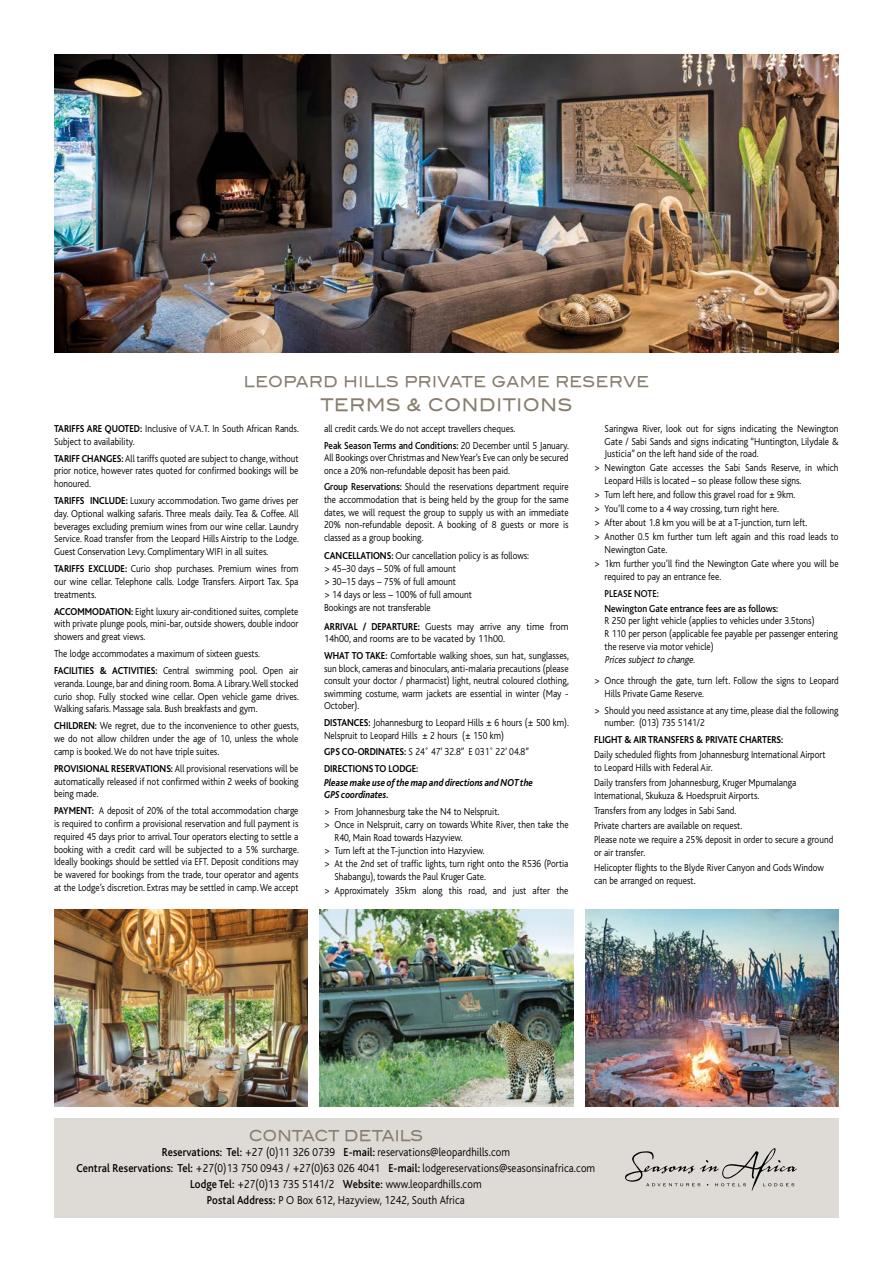
<style>
.page{position:relative;width:893px;height:1263px;background:#fff}
.page>*{position:absolute;margin:0;border:0;box-sizing:border-box;transform-origin:0 0}
.t1{font:17.25px "Blair Md ITCTT Medium";letter-spacing:.05em;color:#887e70;scale:.9 1}
.t2{font:15px "Blair Md ITCTT Medium";letter-spacing:.04em;color:#887e70;scale:.9 1}
.t3{font:15px "Blair Md ITCTT Medium";letter-spacing:-.005em;color:#887e70;scale:.9 1}
.t4{font:300 12px/15.8px "Bliss";letter-spacing:.01em;color:#000;text-align:center;scale:.9 1}
.t5{font:300 10.5px/12.8px "Bliss";color:#000;scale:.88 1}
.t6{font:300 10.5px/12.8px "Bliss";color:#000;text-align:justify;scale:.89 1}
.t7{font:700 10.5px/16.8px "Bliss";color:#000;scale:.88 1}
.t8{font:300 10.5px/12.6px "Bliss";color:#000;scale:.93 1}
.t9{font:italic 700 10.5px/12.5px "Bliss";color:#000;scale:.88 1}
.t10{font:500 10.5px/14.9px "Bliss";color:#000;scale:.88 1}
.t11{font:italic 300 10.5px "Bliss";color:#000;scale:.88 1}
.s1{font-weight:700}
.s2{font-weight:500}
.s3{font-weight:300}
</style>
<div class="page">
<img style="left:54px;top:54px;width:785px;height:299px">
<img style="left:319px;top:909px;width:254px;height:197px">
<img style="left:585px;top:909px;width:254px;height:197px">
<img style="left:54px;top:909px;width:254px;height:197px">
<div style="left:54px;top:1118px;width:785px;height:99px;background:#dedad6"></div>
<svg style="left:625px;top:1148px;width:172px;height:43px"></svg>
<h2 class="t2" style="left:244px;top:373px;width:452px">LEOPARD HILLS PRIVATE GAME RESERVE</h2>
<h1 class="t1" style="left:320px;top:394px;width:282px">TERMS &amp; CONDITIONS</h1>
<p class="t5" style="left:54px;top:422px;width:280px"><span class="s1">TARIFFS ARE QUOTED:</span> Inclusive of V.A.T. In South African Rands.<br>Subject to availability.</p>
<p class="t5" style="left:54px;top:452px;width:279px;text-align:justify"><span class="s1">TARIFF CHANG ES:</span> All tariffs quoted are subject to change, without prior notice, however rates quoted for confirmed bookings will be honoured.</p>
<p class="t7" style="left:54px;top:492px;width:26px">TARIFFS</p>
<p class="t5" style="left:54px;top:494px;width:280px;text-align:justify;text-indent:36px"><span class="s1">INCLUDE:</span> Luxury accommodation. Two game drives per day. Optional walking safaris. Three meals daily. Tea &amp; Coffee. All beverages excluding premium wines from our wine cellar. Laundry Service. Road transfer from the Leopard Hills Airstrip to the Lodge.<br>Guest Conservation Levy. Complimentary WIFI in all suites.</p>
<p class="t5" style="left:54px;top:562px;width:279px;text-align:justify"><span class="s1">TARIFFS EXCLUDE:</span> Curio shop purchases. Premium wines from our wine cellar. Telephone calls. Lodge Transfers. Airport Tax. Spa treatments.</p>
<p class="t7" style="left:54px;top:603px;width:28px">ACCOMMOD</p>
<p class="t5" style="left:54px;top:605px;width:279px;text-align:justify;text-indent:51px"><span class="s1">ATION:</span> Eight luxury air-conditioned suites, complete with private plunge pools, mini-bar, outside showers, double indoor showers and great views.</p>
<p class="t5" style="left:54px;top:645px;width:279px;line-height:17px">The lodge accommodates a maximum of sixteen guests.<br><span class="s1">FACILITIES &amp; ACTIVITIES:</span> Central swimming pool. Open air</p>
<p class="t5" style="left:54px;top:677px;width:280px;text-align:justify">veranda. Lounge, bar and dining room. Boma. A Library. Well stocked curio shop. Fully stocked wine cellar. Open vehicle game drives.<br>Walking safaris. Massage sala. Bush breakfasts and gym.</p>
<p class="t5" style="left:54px;top:720px;width:280px;text-align:justify"><span class="s1">CHILDREN:</span> We regret, due to the inconvenience to other guests, we do not allow children under the age of 10, unless the whole camp is booked. We do not have triple suites.</p>
<p class="t7" style="left:54px;top:760px;width:88px">PROVISIONAL RESERVATI</p>
<p class="t5" style="left:54px;top:762px;width:279px;text-align:justify;text-indent:99px"><span class="s1">ONS:</span> All provisional reservations will be automatically released if not confirmed within 2 weeks of booking being made.</p>
<p class="t5" style="left:54px;top:805px;width:280px;text-align:justify"><span class="s1">PAYM ENT:</span> A deposit of 20% of the total accommodation charge is required to confirm a provisional reservation and full payment is required 45 days prior to arrival. Tour operators electing to settle a booking with a credit card will be subjected to a 5% surcharge.<br>Ideally bookings should be settled via EFT. Deposit conditions may be wavered for bookings from the trade, tour operator and agents at the Lodge’s discretion. Extras may be settled in camp. We accept</p>
<p class="t5" style="left:324px;top:420px;width:280px;line-height:16.8px">all credit cards. We do not accept travellers cheques.<br><span class="s2">Peak Season Terms and Conditions:</span> 20 December until 5 January.</p>
<p class="t5" style="left:324px;top:452px;width:279px">All Bookings over Christmas and New Year’s Eve can only be secured once a 20% non-refundable deposit has been paid.</p>
<p class="t5" style="left:324px;top:481px;width:279px;text-align:justify"><span class="s2">Group Reservations:</span> Should the reservations department require the accommodation that is being held by the group for the same dates, we will request the group to supply us with an immediate 20% non-refundable deposit. A booking of 8 guests or more is classed as a group booking.</p>
<p class="t5" style="left:324px;top:550px;width:234px"><span class="s1">CANCELLATIONS:</span> Our cancellation policy is as follows: &gt; 45–30 days – 50% of full amount<br>&gt; 30–15 days – 75% of full amount<br>&gt; 14 days or less – 100% of full amount<br>Bookings are not transferable</p>
<p class="t8" style="left:324px;top:620px;width:264px"><span class="s1">ARRIVAL / DEPARTURE:</span> Guests may arrive any time from<br>14h00, and rooms are to be vacated by 11h00.</p>
<p class="t5" style="left:324px;top:649px;width:280px;text-align:justify"><span class="s1">WHAT TO TAKE:</span> Comfortable walking shoes, sun hat, sunglasses, sun block, cameras and binoculars, anti-malaria precautions (please consult your doctor / pharmacist) light, neutral coloured clothing, swimming costume, warm jackets are essential in winter (May - October).</p>
<p class="t5" style="left:324px;top:716px;width:280px"><span class="s1">DISTANCES:</span> Johannesburg to Leopard Hills ± 6 hours (± 500 km).<br>Nelspruit to Leopard Hills ± 2 hours (± 150 km)</p>
<p class="t7" style="left:324px;top:744px;width:234px">GP S CO-ORDINATES: <span class="s3">S 24˚ 47’ 32.8” E 031˚ 22’ 04.8”<br></span>DIRECTIONS</p>
<p class="t7" style="left:375px;top:760px;width:29px">TO LODG</p>
<p class="t7" style="left:412px;top:760px;width:9px">E:</p>
<p class="t9" style="left:324px;top:776px;width:239px">Please make use of the map and directions and NOT the<br>GP S coordinates.</p>
<p class="t5" style="left:324px;top:805px;width:201px">&gt; From Johannesburg take the N4 to Nelspruit.</p>
<p class="t5" style="left:324px;top:818px;width:279px">&gt; Once in Nelspruit, carry on towards White River, then take the</p>
<p class="t5" style="left:335px;top:831px;width:147px">R40, Main Road towards Hazyview.</p>
<p class="t5" style="left:324px;top:844px;width:184px">&gt; Turn left at the T-junction into Hazyview.</p>
<p class="t5" style="left:324px;top:857px;width:279px">&gt; At the 2nd set of traffic lights, turn right onto the R536 (Portia</p>
<p class="t5" style="left:335px;top:870px;width:174px">Shabangu), towards the Paul Kruger Gate.</p>
<p class="t5" style="left:324px;top:884px;width:279px">&gt; Approximately 35km along this road, and just after the</p>
<p class="t6" style="left:605px;top:422px;width:264px">Saringwa River, look out for signs indicating the Newington Gate / Sabi Sands and signs indicating “Huntington, Lilydale &amp; Justicia” on the left hand side of the road.</p>
<p class="t5" style="left:605px;top:462px;width:267px;text-indent:-10px">&gt; Newington Gate accesses the Sabi Sands Reserve, in which<br>Leopard Hills is located – so please follow these signs.</p>
<p class="t5" style="left:594px;top:488px;width:279px;line-height:14.1px">&gt; Turn left here, and follow this gravel road for ± 9km.<br>&gt; You’ll come to a 4 way crossing, turn right here.<br>&gt; After about 1.8 km you will be at a T-junction, turn left.<br>&gt; Another 0.5 km further turn left again and this road leads to</p>
<p class="t5" style="left:594px;top:543px;width:279px;line-height:14.1px;text-indent:10px">Newington Gate.<br>&gt; 1km further you’ll find the Newington Gate where you will be</p>
<p class="t5" style="left:605px;top:570px;width:134px">required to pay an entrance fee.</p>
<p class="t10" style="left:605px;top:586px;width:199px">PLEASE NOTE:<br>Newington Gate entrance fees are as follows:</p>
<p class="t5" style="left:605px;top:615px;width:266px">R 250 per light vehicle (applies to vehicles under 3.5tons)<br>R 110 per person (applicable fee payable per passenger entering the reserve via motor vehicle)</p>
<p class="t11" style="left:605px;top:654px;width:106px">Pricessubjectto change.</p>
<p class="t5" style="left:605px;top:674px;width:267px;text-indent:-10px">&gt; Once through the gate, turn left. Follow the signs to Leopard<br>Hills Private Game Reserve.</p>
<p class="t5" style="left:605px;top:704px;width:267px;text-indent:-10px">&gt; Should you need assistance at any time, please dial the following number: (013) 735 5141/2</p>
<p class="t7" style="left:594px;top:732px;width:217px">FLIGHT &amp; AIR TRANSFERS &amp; PRIVATE CHARTERS:</p>
<p class="t5" style="left:594px;top:749px;width:265px">Daily scheduled flights from Johannesburg International Airport to Leopard Hills with Federal Air.</p>
<p class="t5" style="left:594px;top:776px;width:231px">Daily transfers from Johannesburg, Kruger Mpumalanga<br>International, Skukuza &amp; Hoedspruit Airports.</p>
<p class="t5" style="left:594px;top:803px;width:273px;line-height:14.9px">Transfers from any lodges in Sabi Sand.<br>Private charters are available on request.<br>Please note we require a 25% deposit in order to secure a ground</p>
<p class="t5" style="left:594px;top:845px;width:263px;line-height:14.9px">or air transfer.<br>Helicopter flights to the Blyde River Canyon and Gods Window</p>
<p class="t5" style="left:594px;top:874px;width:117px">can be arranged on request.</p>
<h2 class="t3" style="left:249px;top:1126px;width:195px">CONTACT DETAILS</h2>
<p class="t4" style="left:77px;top:1145px;width:578px"><span class="s2">Reservations: Tel:</span> +27 (0)11 326 0739 <span class="s2">E-mail:</span> reservations@leopardhills.com<br><span class="s2">Central Reservations: Tel:</span> +27(0)13 750 0943 / +27(0)63 026 4041 <span class="s2">E-mail:</span> lodgereservations@seasonsinafrica.com <span class="s2">Lodge Tel:</span> +27(0)13 735 5141/2 <span class="s2">Website:</span> www.leopardhills.com<br><span class="s2">Postal Address:</span> P O Box 612, Hazyview, 1242, South Africa</p>
</div>
